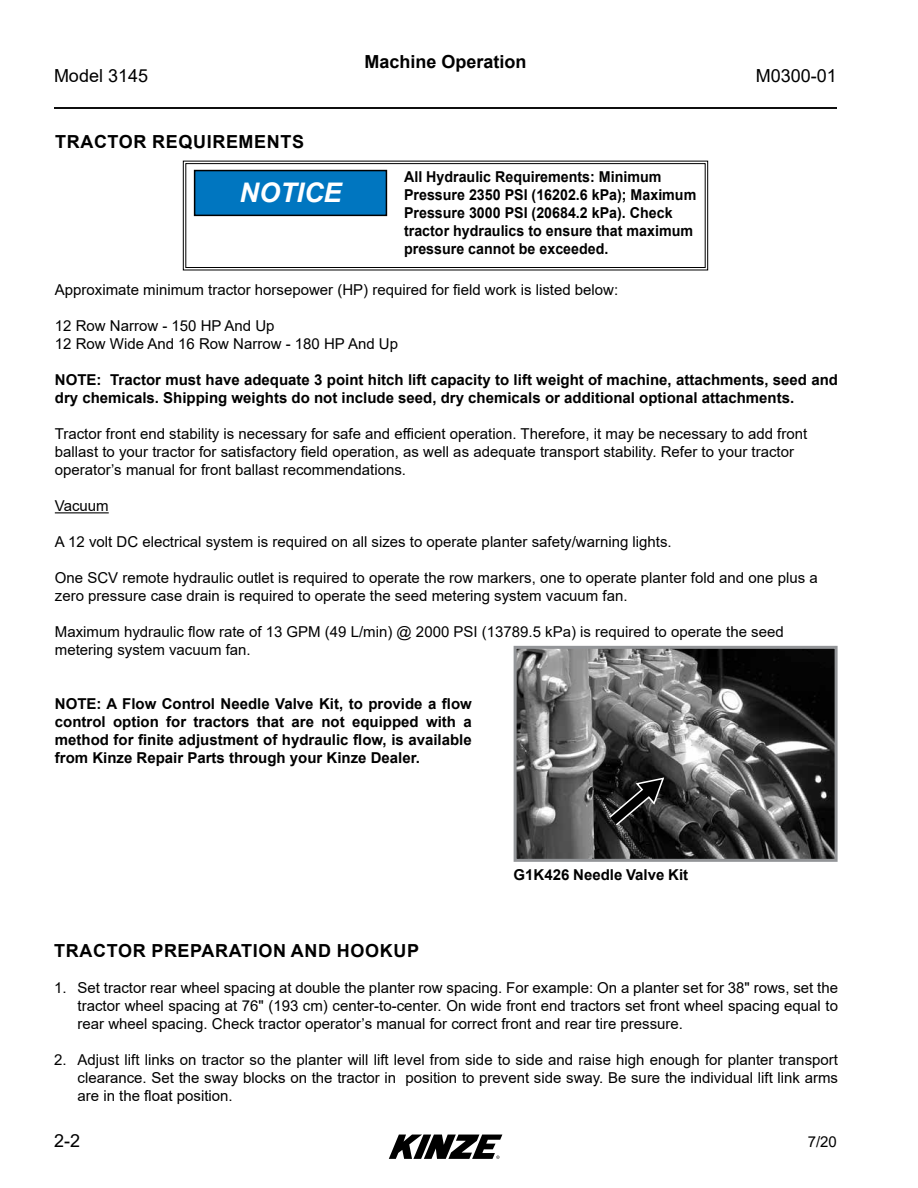
<style>
.page{position:relative;width:918px;height:1188px;background:#fff}
.page>*{position:absolute;margin:0;border:0;box-sizing:border-box;transform-origin:0 0}
.t1{font:italic 700 27px "Arial";color:#fff}
.t2{font:700 18px "Arial";letter-spacing:.035em;color:#000}
.t3{font:18px "Arial";color:#000}
.t4{font:700 18px "Arial";color:#000}
.t5{font:15px/18px "Arial";color:#000}
.t6{font:700 15px/18px "Arial";color:#000}
.t7{font:700 15px/18px "Arial";color:#000;scale:.95 1}
</style>
<div class="page">
<hr style="left:54px;top:107px;width:783px;height:2px;background:#000">
<svg style="left:389px;top:1135px;width:113px;height:24px"></svg>
<hr style="left:55px;top:512px;width:54px;height:1px;background:#000">
<img style="left:518px;top:650px;width:316px;height:208px">
<div style="left:514px;top:646px;width:324px;height:216px;border:3px solid #939598"></div>
<svg style="left:604px;top:767px;width:70px;height:65px;background:#282828"></svg>
<svg style="left:183px;top:161px;width:525px;height:109px"></svg>
<div style="left:186px;top:163px;width:519px;height:105px;border:1px solid #000"></div>
<div style="left:195px;top:171px;width:191px;height:44px;background:#0076c0"></div>
<div style="left:194px;top:170px;width:193px;height:46px;border:2px solid #000"></div>
<p class="t4" style="left:364px;top:49px;width:164px">Machine Operation</p>
<p class="t3" style="left:54px;top:63px;width:96px">Model 3145</p>
<p class="t3" style="left:756px;top:63px;width:83px">M0300-01</p>
<p class="t2" style="left:55px;top:129px;width:251px">TRACTOR REQUIREMENTS</p>
<h1 class="t1" style="left:240px;top:174px;width:104px">NOTICE</h1>
<p class="t7" style="left:404px;top:168px;width:309px">All Hydraulic Requirements: Minimum Pressure 2350 PSI (16202.6 kPa); Maximum Pressure 3000 PSI (20684.2 kPa). Check tractor hydraulics to ensure that maximum pressure cannot be exceeded.</p>
<p class="t5" style="left:55px;top:281px;width:565px">Approximate minimum tractor horsepower (HP) required for field work is listed below:</p>
<p class="t5" style="left:55px;top:317px;width:345px">12 Row Narrow - 150 HP And Up<br>12 Row Wide And 16 Row Narrow - 180 HP And Up</p>
<p class="t6" style="left:55px;top:371px;width:785px">NOTE: Tractor must have adequate 3 point hitch lift capacity to lift weight of machine, attachments, seed and dry chemicals. Shipping weights do not include seed, dry chemicals or additional optional attachments.</p>
<p class="t5" style="left:55px;top:425px;width:754px">Tractor front end stability is necessary for safe and efficient operation. Therefore, it may be necessary to add front ballast to your tractor for satisfactory field operation, as well as adequate transport stability. Refer to your tractor operator’s manual for front ballast recommendations.</p>
<p class="t5" style="left:55px;top:497px;width:55px">Vacuum</p>
<p class="t5" style="left:55px;top:533px;width:618px">A 12 volt DC electrical system is required on all sizes to operate planter safety/warning lights.</p>
<p class="t5" style="left:55px;top:569px;width:764px">One SCV remote hydraulic outlet is required to operate the row markers, one to operate planter fold and one plus a zero pressure case drain is required to operate the seed metering system vacuum fan.</p>
<p class="t5" style="left:55px;top:623px;width:730px">Maximum hydraulic flow rate of 13 GPM (49 L/min) @ 2000 PSI (13789.5 kPa) is required to operate the seed metering system vacuum fan.</p>
<p class="t6" style="left:55px;top:695px;width:419px;text-align:justify">NOTE: A Flow Control Needle Valve Kit, to provide a flow control option for tractors that are not equipped with a method for finite adjustment of hydraulic flow, is available from Kinze Repair Parts through your Kinze Dealer.</p>
<p class="t6" style="left:514px;top:866px;width:176px">G1K426 Needle Valve Kit</p>
<p class="t2" style="left:54px;top:938px;width:366px">TRACTOR PREPARATION AND HOOKUP</p>
<p class="t5" style="left:78px;top:978px;width:762px;text-align:justify;text-indent:-24px">1. Set tractor rear wheel spacing at double the planter row spacing. For example: On a planter set for 38" rows, set the tractor wheel spacing at 76" (193 cm) center-to-center. On wide front end tractors set front wheel spacing equal to rear wheel spacing. Check tractor operator’s manual for correct front and rear tire pressure.</p>
<p class="t5" style="left:78px;top:1050px;width:762px;text-align:justify;text-indent:-24px">2. Adjust lift links on tractor so the planter will lift level from side to side and raise high enough for planter transport clearance. Set the sway blocks on the tractor in position to prevent side sway. Be sure the individual lift link arms are in the float position.</p>
<p class="t3" style="left:54px;top:1128px;width:28px">2-2</p>
<p class="t5" style="left:808px;top:1133px;width:31px">7/20</p>
</div>
